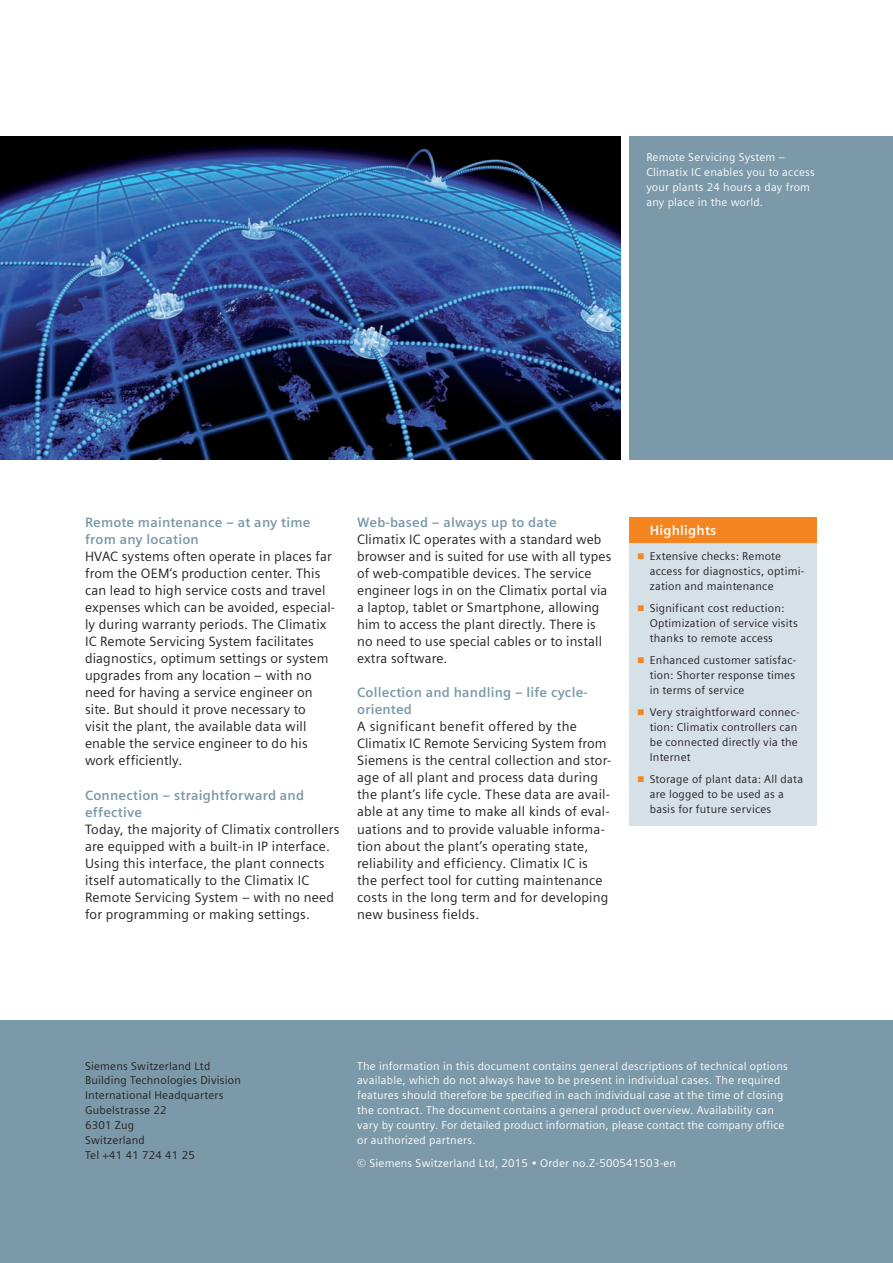
<style>
.page{position:relative;width:893px;height:1263px;background:#fff}
.page>*{position:absolute;margin:0;border:0;box-sizing:border-box;transform-origin:0 0}
.t1{font:13.5px/17px "Siemens Sans";letter-spacing:.01em;color:#231f20}
.t2{font:700 13.5px/17px "Siemens Sans";letter-spacing:.015em;color:#7b99a9}
.t3{font:700 13.5px "Siemens Sans";letter-spacing:.015em;color:#fff}
.t4{font:11.25px/14.9px "Siemens Sans";letter-spacing:.02em;color:#fff}
.t5{font:11.25px/14.9px "Siemens Sans";letter-spacing:.02em;color:#231f20}
.s1{color:#f58520}
</style>
<div class="page">
<div style="left:0;top:1020px;width:893px;height:243px;background:#7b99a9"></div>
<div style="left:629px;top:136px;width:264px;height:323px;background:#7b99a9"></div>
<div style="left:629px;top:517px;width:187px;height:26px;background:#f58520"></div>
<div style="left:629px;top:543px;width:187px;height:283px;background:#d6e1e7"></div>
<img style="left:0;top:136px;width:621px;height:323px">
<p class="t4" style="left:646px;top:150px;width:170px">Remote Servicing System –<br>Climatix IC enables you to access your plants 24 hours a day from any place in the world.</p>
<p class="t2" style="left:85px;top:514px;width:227px">Remote maintenance – at any time from any location</p>
<p class="t1" style="left:85px;top:548px;width:252px">HVAC systems often operate in places far from the OEM‘s production center. This can lead to high service costs and travel expenses which can be avoided, especial&shy;ly during warranty periods. The Climatix IC Remote Servicing System facilitates diagnostics, optimum settings or system upgrades from any location – with no need for having a service engineer on site. But should it prove necessary to<br>visit the plant, the available data will enable the service engineer to do his work efficiently.</p>
<p class="t2" style="left:85px;top:786px;width:221px">Connection – straightforward and effective</p>
<p class="t1" style="left:85px;top:820px;width:256px">Today, the majority of Climatix controllers are equipped with a built-in IP interface.<br>Using this interface, the plant connects itself automatically to the Climatix IC Remote Servicing System – with no need for programming or making settings.</p>
<p class="t2" style="left:357px;top:514px;width:201px">Web-based – always up to date</p>
<p class="t1" style="left:357px;top:531px;width:256px">Climatix IC operates with a standard web browser and is suited for use with all types of web-compatible devices. The service engineer logs in on the Climatix portal via a laptop, tablet or Smartphone, allowing him to access the plant directly. There is no need to use special cables or to install extra software.</p>
<p class="t2" style="left:357px;top:684px;width:232px">Collection and handling – life cycle&shy;oriented</p>
<p class="t1" style="left:357px;top:718px;width:256px">A significant benefit offered by the Climatix IC Remote Servicing System from Siemens is the central collection and stor&shy;age of all plant and process data during the plant’s life cycle. These data are avail&shy;able at any time to make all kinds of eval&shy;uations and to provide valuable informa&shy;tion about the plant’s operating state, reliability and efficiency. Climatix IC is<br>the perfect tool for cutting maintenance costs in the long term and for developing new business fields.</p>
<p class="t3" style="left:650px;top:522px;width:68px">Highlights</p>
<p class="t5" style="left:650px;top:549px;width:156px;text-indent:-12px"><span class="s1">■</span> Extensive checks: Remote access for diagnostics, optimi&shy;zation and maintenance</p>
<p class="t5" style="left:650px;top:601px;width:149px;text-indent:-12px"><span class="s1">■</span> Significant cost reduction:<br>Optimization of service visits thanks to remote access</p>
<p class="t5" style="left:650px;top:653px;width:148px;text-align:justify;text-indent:-12px"><span class="s1">■</span> Enhanced customer satisfac&shy;tion: Shorter response times in terms of service</p>
<p class="t5" style="left:650px;top:705px;width:151px;text-indent:-12px"><span class="s1">■</span> Very straightforward connec&shy;tion: Climatix controllers can be connected directly via the<br>Internet</p>
<p class="t5" style="left:650px;top:772px;width:155px;text-indent:-12px"><span class="s1">■</span> Storage of plant data: All data are logged to be used as a basis for future services</p>
<p class="t5" style="left:85px;top:1058px;width:157px">Siemens Switzerland Ltd<br>Building Technologies Division<br>International Headquarters<br>Gubelstrasse 22<br>6301 Zug<br>Switzerland<br>Tel +41 41 724 41 25</p>
<p class="t4" style="left:357px;top:1058px;width:432px">The information in this document contains general descriptions of technical options available, which do not always have to be present in individual cases. The required features should therefore be specified in each individual case at the time of closing the contract. The document contains a general product overview. Availability can vary by country. For detailed product information, please contact the company office or authorized partners.</p>
<p class="t4" style="left:357px;top:1156px;width:320px">© Siemens Switzerland Ltd, 2015 • Order no.Z-500541503-en</p>
</div>
